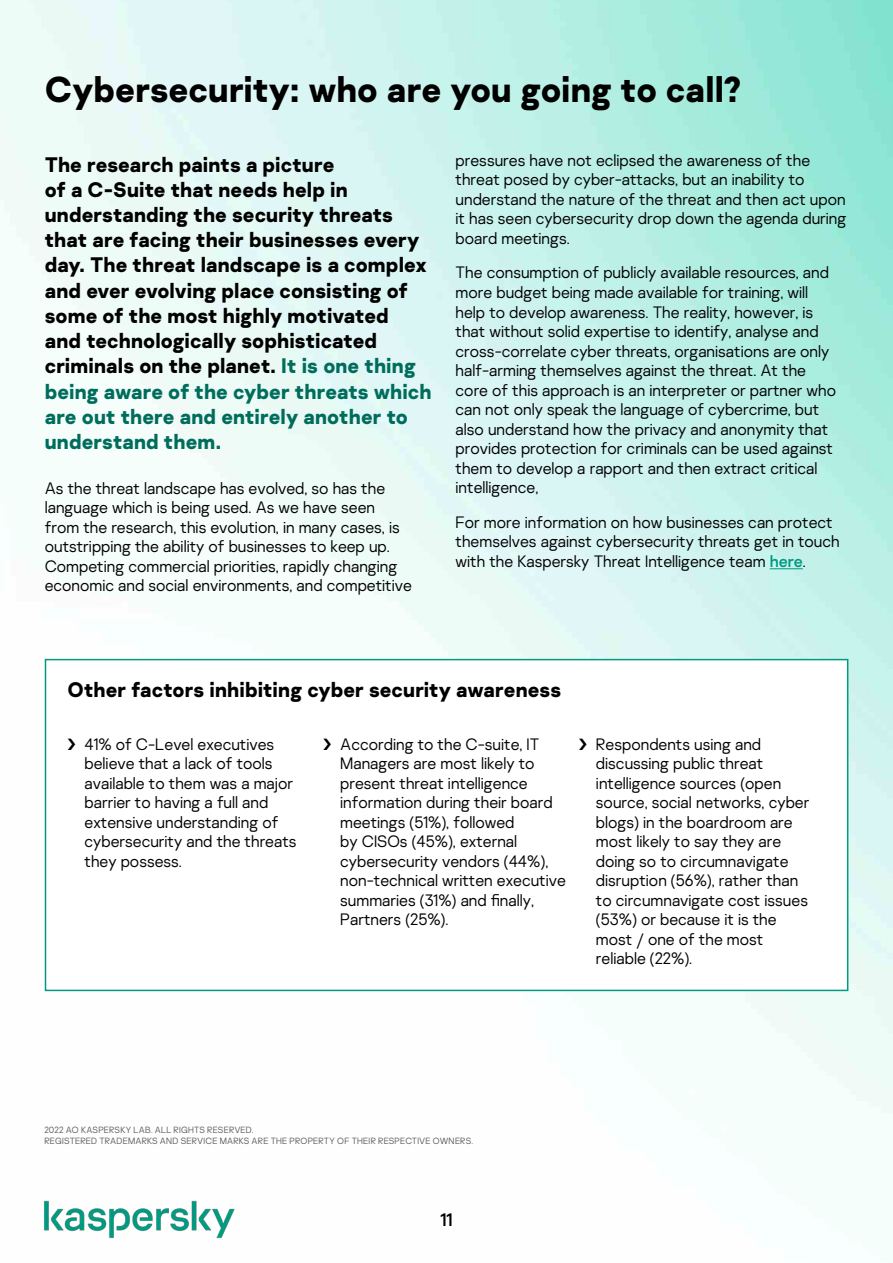
<style>
.page{position:relative;width:893px;height:1263px;background:#fff}
.page>*{position:absolute;margin:0;border:0;box-sizing:border-box;transform-origin:0 0}
.TOC_header{font:700 36px "Kaspersky Sans";color:#000}
.t1{font:700 21px/25.2px "Kaspersky Sans";letter-spacing:.005em;color:#000}
.t2{font:18px "Kaspersky Sans";color:#000}
.t3{font:300 16.5px/19.5px "Kaspersky Sans";color:#000}
.copyright{font:300 9px/10.5px "Kaspersky Sans";letter-spacing:.02em;color:#575756}
.s1{color:#006d5c}
.s2{font-weight:400;color:#009982}
</style>
<div class="page">
<img style="left:43px;top:1200px;width:192px;height:39px">
<hr style="left:770px;top:568px;width:33px;height:1px;background:#009982">
<div style="left:45px;top:659px;width:803px;height:332px;border:2px solid #009982"></div>
<p class="TOC_header" style="left:45px;top:67px;width:698px">Cybersecurity: who are you going to call?</p>
<h4 class="t1" style="left:45px;top:152px;width:388px">The research paints a picture<br>of a C-Suite that needs help in understanding the security threats that are facing their businesses every day. The threat landscape is a complex and ever evolving place consisting of some of the most highly motivated<br>and technologically sophisticated criminals on the planet. <span class="s1">It is one thing being aware of the cyber threats which are out there and entirely another to understand them.</span></h4>
<p class="t3" style="left:45px;top:478px;width:369px">As the threat landscape has evolved, so has the language which is being used. As we have seen from the research, this evolution, in many cases, is outstripping the ability of businesses to keep up.<br>Competing commercial priorities, rapidly changing economic and social environments, and competitive</p>
<p class="t3" style="left:456px;top:150px;width:392px">pressures have not eclipsed the awareness of the threat posed by cyber-attacks, but an inability to understand the nature of the threat and then act upon it has seen cybersecurity drop down the agenda during board meetings.</p>
<p class="t3" style="left:456px;top:263px;width:382px">The consumption of publicly available resources, and more budget being made available for training, will help to develop awareness. The reality, however, is that without solid expertise to identify, analyse and cross-correlate cyber threats, organisations are only half-arming themselves against the threat. At the core of this approach is an interpreter or partner who can not only speak the language of cybercrime, but also understand how the privacy and anonymity that provides protection for criminals can be used against them to develop a rapport and then extract critical intelligence,</p>
<p class="t3" style="left:456px;top:512px;width:386px">For more information on how businesses can protect themselves against cybersecurity threats get in touch with the Kaspersky Threat Intelligence team <span class="s2">here</span>.</p>
<h4 class="t1" style="left:68px;top:677px;width:495px">Other factors inhibiting cyber security awareness</h4>
<p class="t3" style="left:85px;top:734px;width:214px">41% of C-Level executives believe that a lack of tools available to them was a major barrier to having a full and extensive understanding of cybersecurity and the threats they possess.</p>
<p class="t3" style="left:340px;top:734px;width:227px">According to the C-suite, IT<br>Managers are most likely to present threat intelligence information during their board meetings (51%), followed<br>by CISOs (45%), external cybersecurity vendors (44%), non-technical written executive summaries (31%) and finally,<br>Partners (25%).</p>
<p class="t3" style="left:596px;top:734px;width:215px">Respondents using and discussing public threat intelligence sources (open source, social networks, cyber blogs) in the boardroom are most likely to say they are doing so to circumnavigate disruption (56%), rather than to circumnavigate cost issues (53%) or because it is the most / one of the most reliable (22%).</p>
<p class="copyright" style="left:44px;top:1125px;width:430px">2022 AO KASPERSKY LAB. ALL RIGHTS RESERVED.<br>REGISTERED TRADEMARKS AND SERVICE MARKS ARE THE PROPERTY OF THEIR RESPECTIVE OWNERS.</p>
<p class="t2" style="left:440px;top:1209px;width:14px">11</p>
</div>
